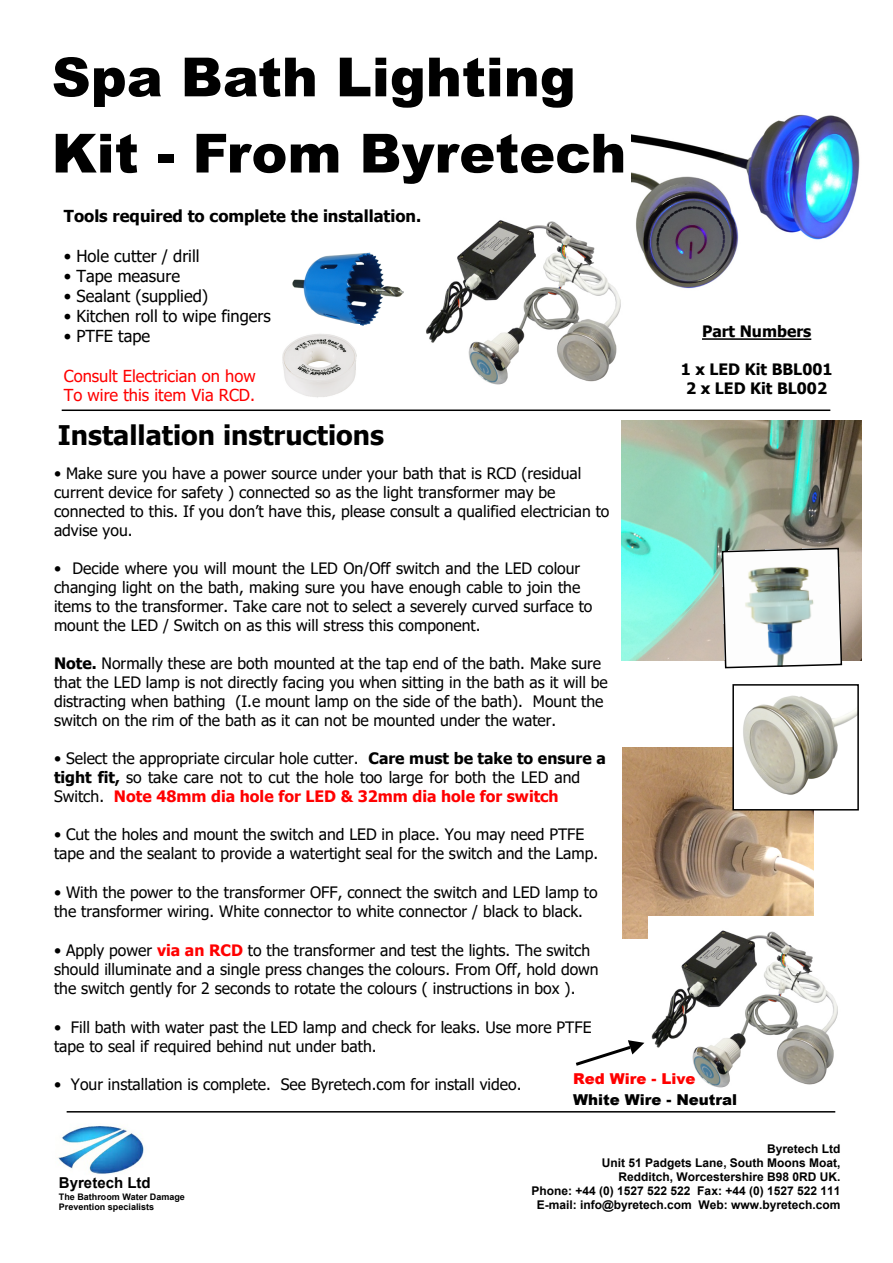
<style>
.page{position:relative;width:893px;height:1263px;background:#fff}
.page>*{position:absolute;margin:0;border:0;box-sizing:border-box;transform-origin:0 0}
.t1{font:900 54px/76.2px "Arial";color:#000}
.t2{font:700 27px "Tahoma";color:#000}
.t3{font:16.5px "Tahoma";color:#000}
.t4{font:16.5px/20px "Tahoma";color:#f00}
.t5{font:700 16.5px "Tahoma";color:#000}
.t6{font:15.75px/19px "Tahoma";color:#000}
.t7{font:700 15.75px/19px "Tahoma";color:#000;text-align:center}
.t8{font:900 15px "Arial";color:#000}
.t9{font:900 15px "Arial";color:#f00}
.t10{font:700 15px "Arial";color:#000}
.t11{font:700 12px/13.8px "Arial";color:#000;text-align:right}
.t12{font:700 9px/10.4px "Arial";color:#000}
.s1{font-weight:700}
.s2{font-weight:700;color:#f00}
</style>
<div class="page">
<img style="left:632px;top:114px;width:228px;height:175px">
<hr style="left:62px;top:409px;width:768px;height:2px;background:#000">
<img style="left:58px;top:1125px;width:86px;height:49px">
<hr style="left:67px;top:1111px;width:768px;height:1px;background:#000">
<hr style="left:702px;top:338px;width:109px;height:2px;background:#000">
<img style="left:622px;top:420px;width:239px;height:240px">
<img style="left:622px;top:748px;width:191px;height:191px">
<img style="left:426px;top:220px;width:195px;height:165px">
<img style="left:735px;top:695px;width:121px;height:112px">
<div style="left:732px;top:684px;width:127px;height:126px;border:2px solid #000"></div>
<img style="left:292px;top:252px;width:112px;height:74px">
<img style="left:282px;top:324px;width:78px;height:74px">
<img style="left:648px;top:916px;width:190px;height:172px">
<svg style="left:576px;top:1040px;width:68px;height:26px"></svg>
<img style="left:721px;top:547px;width:122px;height:122px">
<h1 class="t1" style="left:52px;top:45px;width:576px">Spa Bath Lighting<br>Kit - From Byretech</h1>
<p class="t5" style="left:64px;top:210px;width:359px">Tools required to complete the installation.</p>
<p class="t3" style="left:64px;top:250px;width:137px">• Hole cutter / drill</p>
<p class="t3" style="left:64px;top:269px;width:118px">• Tape measure</p>
<p class="t3" style="left:64px;top:289px;width:146px">• Sealant (supplied)</p>
<p class="t3" style="left:64px;top:309px;width:208px">• Kitchen roll to wipe fingers</p>
<p class="t3" style="left:64px;top:329px;width:88px">• PTFE tape</p>
<p class="t4" style="left:64px;top:367px;width:193px">Consult Electrician on how<br>To wire this item Via RCD.</p>
<h2 class="t2" style="left:58px;top:424px;width:328px">Installation instructions</h2>
<p class="t7" style="left:702px;top:323px;width:111px">Part Numbers</p>
<p class="t7" style="left:681px;top:361px;width:153px">1 x LED Kit BBL001<br>2 x LED Kit BL002</p>
<p class="t6" style="left:54px;top:465px;width:557px">• Make sure you have a power source under your bath that is RCD (residual current device for safety ) connected so as the light transformer may be connected to this. If you don’t have this, please consult a qualified electrician to advise you.</p>
<p class="t6" style="left:54px;top:560px;width:540px">• Decide where you will mount the LED On/Off switch and the LED colour changing light on the bath, making sure you have enough cable to join the items to the transformer. Take care not to select a severely curved surface to mount the LED / Switch on as this will stress this component.</p>
<p class="t6" style="left:54px;top:655px;width:555px"><span class="s1">Note.</span> Normally these are both mounted at the tap end of the bath. Make sure that the LED lamp is not directly facing you when sitting in the bath as it will be distracting when bathing (I.e mount lamp on the side of the bath). Mount the switch on the rim of the bath as it can not be mounted under the water.</p>
<p class="t6" style="left:54px;top:750px;width:553px">• Select the appropriate circular hole cutter. <span class="s1">Care must be take to ensure a tight fit,</span> so take care not to cut the hole too large for both the LED and<br>Switch. <span class="s2">Note 48mm dia hole for LED &amp; 32mm dia hole for switch</span></p>
<p class="t6" style="left:54px;top:826px;width:546px">• Cut the holes and mount the switch and LED in place. You may need PTFE tape and the sealant to provide a watertight seal for the switch and the Lamp.</p>
<p class="t6" style="left:54px;top:884px;width:545px">• With the power to the transformer OFF, connect the switch and LED lamp to the transformer wiring. White connector to white connector / black to black.</p>
<p class="t6" style="left:54px;top:942px;width:546px">• Apply power <span class="s2">via an RCD</span> to the transformer and test the lights. The switch should illuminate and a single press changes the colours. From Off, hold down the switch gently for 2 seconds to rotate the colours ( instructions in box ).</p>
<p class="t6" style="left:54px;top:1019px;width:539px">• Fill bath with water past the LED lamp and check for leaks. Use more PTFE tape to seal if required behind nut under bath.</p>
<p class="t6" style="left:54px;top:1076px;width:469px">• Your installation is complete. See Byretech.com for install video.</p>
<p class="t9" style="left:573px;top:1073px;width:124px">Red Wire - Live</p>
<p class="t8" style="left:573px;top:1094px;width:166px">White Wire - Neutral</p>
<p class="t10" style="left:59px;top:1177px;width:93px">Byretech Ltd</p>
<p class="t12" style="left:59px;top:1192px;width:128px">The Bathroom Water Damage<br>Prevention specialists</p>
<p class="t11" style="left:531px;top:1143px;width:311px">Byretech Ltd<br>Unit 51 Padgets Lane, South Moons Moat,<br>Redditch, Worcestershire B98 0RD UK.<br>Phone: +44 (0) 1527 522 522 Fax: +44 (0) 1527 522 111<br>E-mail: info@byretech.com Web: www.byretech.com</p>
</div>
